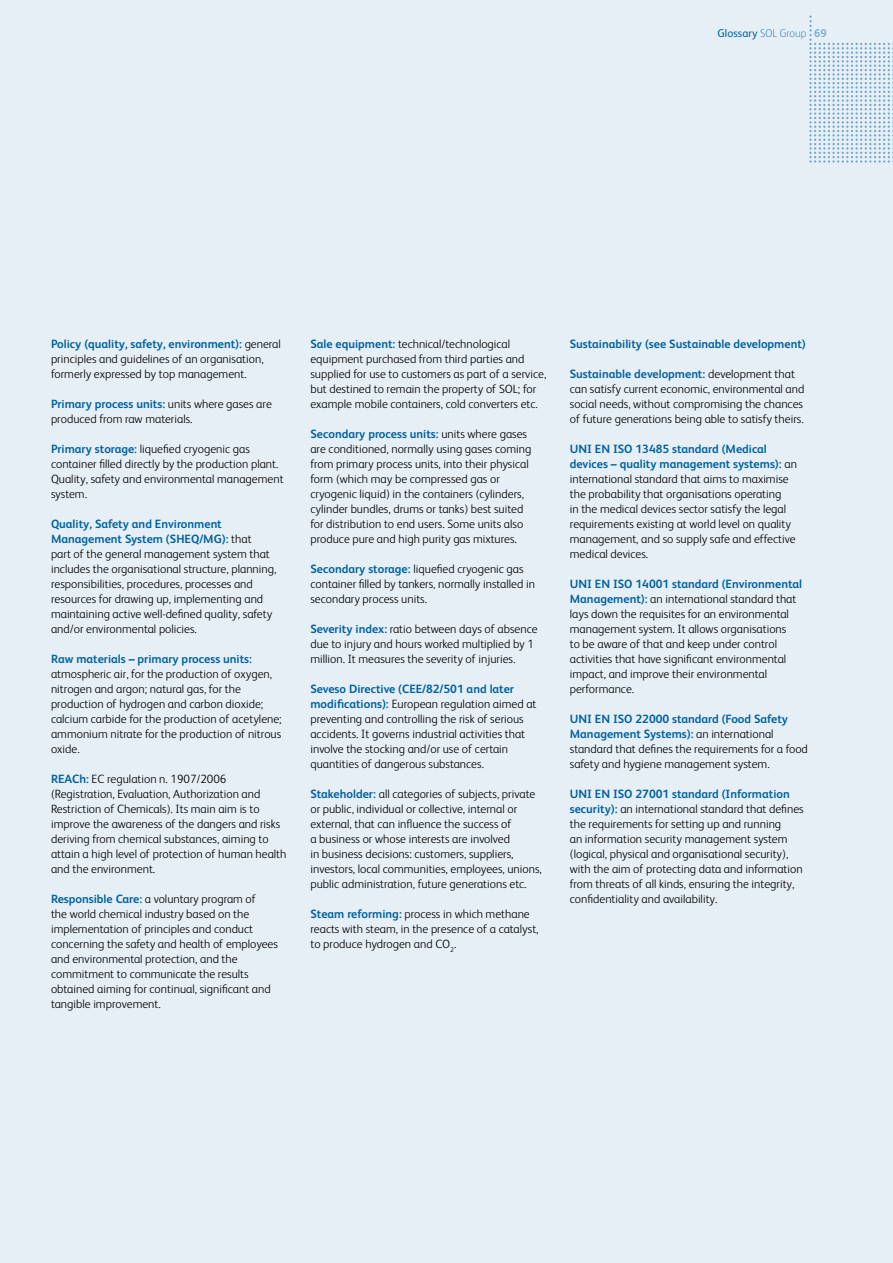
<style>
.page{position:relative;width:893px;height:1263px;background:#e6eff6}
.page>*{position:absolute;margin:0;border:0;box-sizing:border-box;transform-origin:0 0}
.t1{font:300 12px/15px "FS Albert";color:#000}
.t2{font:700 12px "FS Albert";color:#0062a1}
.t3{font:11.25px "FS Albert";letter-spacing:.005em;color:#0062a1}
.s1{font-weight:100}
.s2{font-weight:700;color:#80b0d0}
.s3{font-weight:700;color:#0062a1}
</style>
<div class="page">
<svg style="left:809px;top:16px;width:84px;height:147px"></svg>
<p class="t3" style="left:717px;top:25px;width:42px">Glossary</p>
<p class="t3" style="left:676px;top:25px;width:152px">Our commitment <span class="s1">SOL Group</span> <span class="s2">69</span></p>
<p class="t1" style="left:51px;top:336px;width:231px"><span class="s3">Policy (quality, safety, environment):</span> general principles and guidelines of an organisation, formerly expressed by top management.</p>
<p class="t1" style="left:51px;top:396px;width:222px"><span class="s3">Primary process units:</span> units where gases are produced from raw materials.</p>
<p class="t1" style="left:51px;top:441px;width:234px"><span class="s3">Primary storage:</span> liquefied cryogenic gas container filled directly by the production plant.<br>Quality, safety and environmental management system.</p>
<p class="t1" style="left:51px;top:516px;width:227px"><span class="s3">Quality, Safety and Environment Management System (SHEQ/MG):</span> that<br>part of the general management system that includes the organisational structure, planning, responsibilities, procedures, processes and resources for drawing up, implementing and maintaining active well-defined quality, safety and/or environmental policies.</p>
<p class="t2" style="left:51px;top:650px;width:203px">Raw materials – primary process units:</p>
<p class="t1" style="left:51px;top:666px;width:232px">atmospheric air, for the production of oxygen, nitrogen and argon; natural gas, for the production of hydrogen and carbon dioxide; calcium carbide for the production of acetylene; ammonium nitrate for the production of nitrous oxide.</p>
<p class="t1" style="left:51px;top:771px;width:237px"><span class="s3">REACh:</span> EC regulation n. 1907/2006 (Registration, Evaluation, Authorization and Restriction of Chemicals). Its main aim is to improve the awareness of the dangers and risks deriving from chemical substances, aiming to attain a high level of protection of human health and the environment.</p>
<p class="t1" style="left:51px;top:891px;width:228px"><span class="s3">Responsible Care:</span> a voluntary program of<br>the world chemical industry based on the implementation of principles and conduct concerning the safety and health of employees and environmental protection, and the commitment to communicate the results obtained aiming for continual, significant and tangible improvement.</p>
<p class="t1" style="left:310px;top:336px;width:237px"><span class="s3">Sale equipment:</span> technical/technological equipment purchased from third parties and supplied for use to customers as part of a service, but destined to remain the property of SOL; for example mobile containers, cold converters etc.</p>
<p class="t1" style="left:310px;top:426px;width:222px"><span class="s3">Secondary process units:</span> units where gases are conditioned, normally using gases coming from primary process units, into their physical form (which may be compressed gas or cryogenic liquid) in the containers (cylinders, cylinder bundles, drums or tanks) best suited for distribution to end users. Some units also produce pure and high purity gas mixtures.</p>
<p class="t1" style="left:310px;top:561px;width:226px"><span class="s3">Secondary storage:</span> liquefied cryogenic gas container filled by tankers, normally installed in secondary process units.</p>
<p class="t1" style="left:310px;top:621px;width:229px"><span class="s3">Severity index:</span> ratio between days of absence due to injury and hours worked multiplied by 1 million. It measures the severity of injuries.</p>
<p class="t1" style="left:310px;top:681px;width:228px"><span class="s3">Seveso Directive (CEE/82/501 and later modifications):</span> European regulation aimed at preventing and controlling the risk of serious accidents. It governs industrial activities that involve the stocking and/or use of certain quantities of dangerous substances.</p>
<p class="t1" style="left:310px;top:786px;width:233px"><span class="s3">Stakeholder:</span> all categories of subjects, private or public, individual or collective, internal or external, that can influence the success of<br>a business or whose interests are involved<br>in business decisions: customers, suppliers, investors, local communities, employees, unions, public administration, future generations etc.</p>
<p class="t1" style="left:310px;top:906px;width:230px"><span class="s3">Steam reforming:</span> process in which methane reacts with steam, in the presence of a catalyst, to produce hydrogen and CO<sub>2</sub>.</p>
<p class="t2" style="left:570px;top:335px;width:237px">Sustainability (see Sustainable development)</p>
<p class="t1" style="left:570px;top:366px;width:236px"><span class="s3">Sustainable development:</span> development that can satisfy current economic, environmental and social needs, without compromising the chances of future generations being able to satisfy theirs.</p>
<p class="t1" style="left:570px;top:441px;width:229px"><span class="s3">UNI EN ISO 13485 standard (Medical devices – quality management systems):</span> an international standard that aims to maximise the probability that organisations operating<br>in the medical devices sector satisfy the legal requirements existing at world level on quality management, and so supply safe and effective medical devices.</p>
<p class="t1" style="left:570px;top:576px;width:234px"><span class="s3">UNI EN ISO 14001 standard (Environmental Management):</span> an international standard that lays down the requisites for an environmental management system. It allows organisations<br>to be aware of that and keep under control activities that have significant environmental impact, and improve their environmental performance.</p>
<p class="t1" style="left:570px;top:711px;width:240px"><span class="s3">UNI EN ISO 22000 standard (Food Safety Management Systems):</span> an international standard that defines the requirements for a food safety and hygiene management system.</p>
<p class="t1" style="left:570px;top:786px;width:235px"><span class="s3">UNI EN ISO 27001 standard (Information security):</span> an international standard that defines the requirements for setting up and running<br>an information security management system (logical, physical and organisational security), with the aim of protecting data and information from threats of all kinds, ensuring the integrity, confidentiality and availability.</p>
</div>
